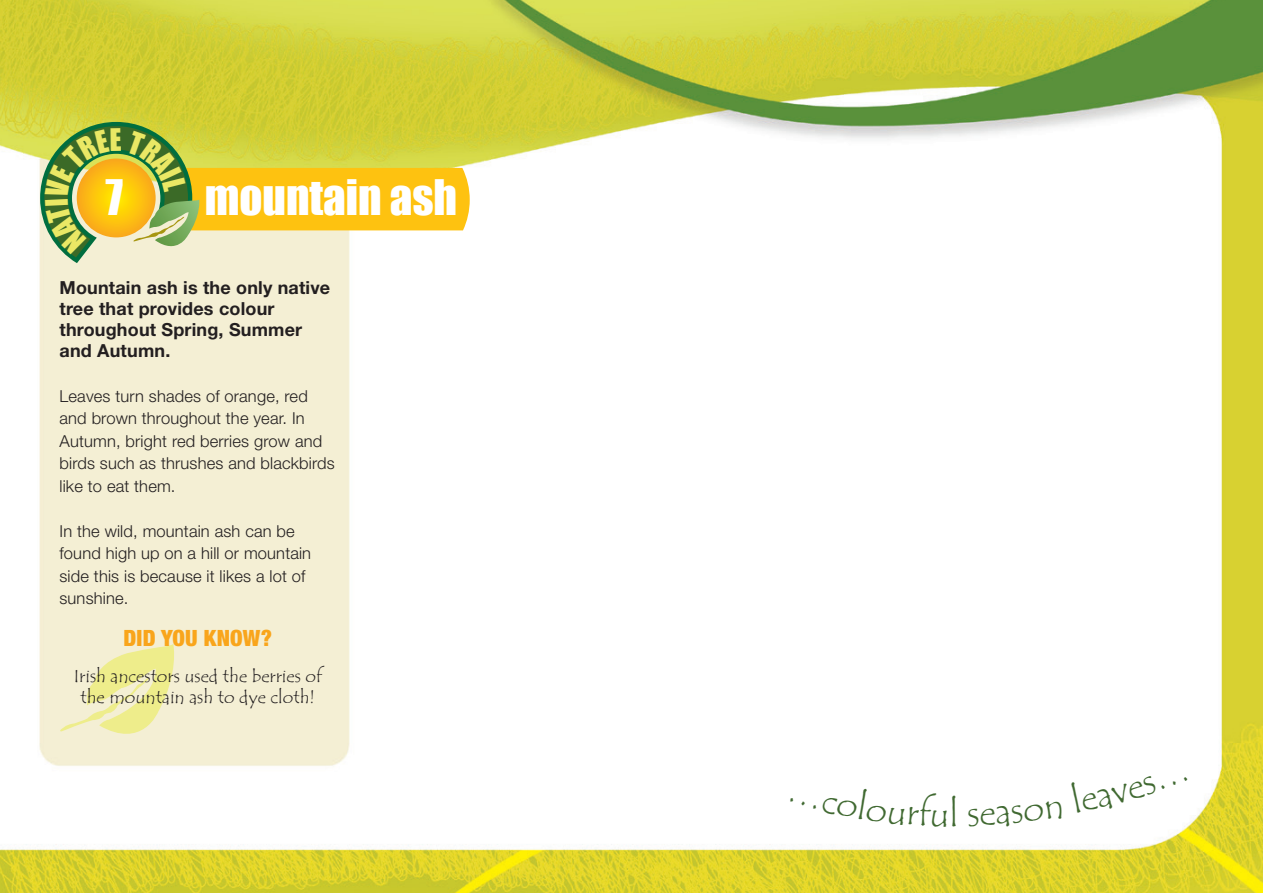
<style>
.page{position:relative;width:1263px;height:893px;background:#fff}
.page>*{position:absolute;margin:0;border:0;box-sizing:border-box;transform-origin:0 0}
.t1{font:45px "Impact";color:#fff}
.t2{font:36px "Tempus Sans ITC";color:#406931}
.t3{font:900 condensed 22.5px "Helvetica Neue";letter-spacing:.01em;color:#f9a51b}
.t4{font:700 18px/21px "Helvetica Neue";letter-spacing:.01em;color:#231f20}
.t5{font:18px/21px "Tempus Sans ITC";color:#231f20;text-align:center}
.t6{font:300 16.5px/22.5px "Helvetica Neue";letter-spacing:.01em;color:#231f20}
</style>
<div class="page">
<img style="left:0;top:0;width:1263px;height:893px">
<svg style="left:59px;top:644px;width:120px;height:106px;background:#f1eeba"></svg>
<svg style="left:40px;top:122px;width:430px;height:141px;background:#d1c550"></svg>
<svg style="left:790px;top:789px;width:157px;height:38px"></svg>
<svg style="left:968px;top:799px;width:95px;height:29px"></svg>
<svg style="left:1071px;top:775px;width:117px;height:38px"></svg>
<h1 class="t1" style="left:105px;top:162px;width:19px">7</h1>
<h1 class="t1" style="left:205px;top:162px;width:254px">mountain ash</h1>
<p class="t4" style="left:60px;top:277px;width:272px">Mountain ash is the only native tree that provides colour throughout Spring, Summer and Autumn.</p>
<p class="t6" style="left:60px;top:384px;width:277px">Leaves turn shades of orange, red and brown throughout the year. In<br>Autumn, bright red berries grow and birds such as thrushes and blackbirds like to eat them.</p>
<p class="t6" style="left:60px;top:519px;width:253px">In the wild, mountain ash can be found high up on a hill or mountain side this is because it likes a lot of sunshine.</p>
<h3 class="t3" style="left:123px;top:624px;width:150px">DID YOU KNOW?</h3>
<p class="t5" style="left:74px;top:666px;width:249px">Irish ancestors used the berries of the mountain ash to dye cloth!</p>
<h2 class="t2" style="left:949px;top:791px;width:11px">l</h2>
</div>
